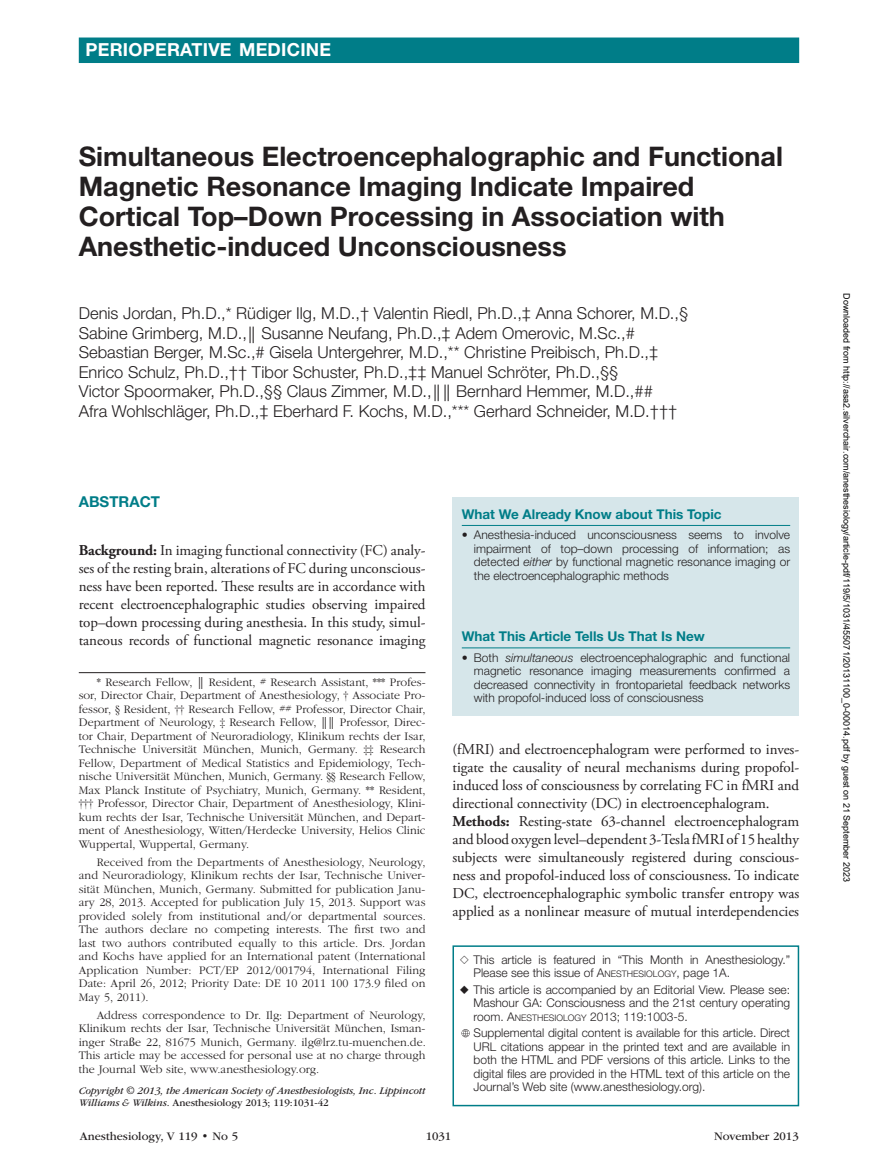
<style>
.page{position:relative;width:878px;height:1175px;background:#fff}
.page>*{position:absolute;margin:0;border:0;box-sizing:border-box;transform-origin:0 0}
.t1{font:700 27px/30px "Helvetica Neue LT Std";color:#231f20}
.t2{font:700 18px "Helvetica Neue LT Std";letter-spacing:.015em;color:#fff}
.t3{font:300 16.5px/19.5px "Helvetica Neue LT Std";color:#231f20}
.t4{font:15px/18px "Adobe Garamond Pro";letter-spacing:-.005em;color:#231f20;text-align:justify}
.t5{font:700 15px "Helvetica Neue LT Std";color:#007d88}
.t6{font:700 13.5px "Helvetica Neue LT Std";color:#007d88}
.t7{font:300 12px/13.5px "ITC Garamond Std";color:#231f20;text-align:justify}
.t8{font:300 12px/13.5px "Helvetica Neue LT Std";color:#231f20;text-align:justify}
.t9{font:12px "ITC Garamond Std";color:#231f20}
.t10{font:italic 10.5px "ITC Garamond Std";letter-spacing:-.01em;color:#231f20}
.t11{font:10.5px "ITC Garamond Std";letter-spacing:-.01em;color:#231f20}
.t12{font:9px "Arial";color:#000}
.s1{font-family:"Courier Std";font-weight:400}
.s2{font-weight:700}
.s3{font-family:"Gandhari Unicode";font-weight:400}
.s4{font-style:italic}
.s5{font-size:9px}
</style>
<div class="page">
<div style="left:452px;top:497px;width:347px;height:219px;background:#d6e6ea"></div>
<hr style="left:462px;top:525px;width:328px;height:1px;background:#007d88">
<hr style="left:462px;top:647px;width:328px;height:1px;background:#007d88">
<svg style="left:461px;top:1029px;width:8px;height:8px"></svg>
<div style="left:452px;top:945px;width:347px;height:161px;border:2px solid #007d88"></div>
<hr style="left:79px;top:672px;width:346px;height:1px;background:#231f20">
<div style="left:79px;top:38px;width:720px;height:25px;background:#007d88"></div>
<h2 class="t2" style="left:86px;top:38px;width:247px">PERIOPERATIVE MEDICINE</h2>
<h1 class="t1" style="left:79px;top:141px;width:705px">Simultaneous Electroencephalographic and Functional Magnetic Resonance Imaging Indicate Impaired Cortical Top–Down Processing in Association with Anesthetic-induced Unconsciousness</h1>
<p class="t3" style="left:79px;top:303px;width:611px">Denis Jordan, Ph.D.,* Rüdiger Ilg, M.D.,† Valentin Riedl, Ph.D.,‡ Anna Schorer, M.D.,§ Sabine Grimberg, M.D.,<span class="s1">║</span> Susanne Neufang, Ph.D.,‡ Adem Omerovic, M.Sc.,# Sebastian Berger, M.Sc.,# Gisela Untergehrer, M.D.,** Christine Preibisch, Ph.D.,‡ Enrico Schulz, Ph.D.,†† Tibor Schuster, Ph.D.,‡‡ Manuel Schröter, Ph.D.,§§<br>Victor Spoormaker, Ph.D.,§§ Claus Zimmer, M.D.,<span class="s1">║║</span> Bernhard Hemmer, M.D.,##<br>Afra Wohlschläger, Ph.D.,‡ Eberhard F. Kochs, M.D.,*** Gerhard Schneider, M.D.†††</p>
<p class="t5" style="left:79px;top:493px;width:83px">ABSTRACT</p>
<p class="t4" style="left:79px;top:542px;width:348px"><span class="s2">Background:</span> In imaging functional connectivity (FC) analy&shy;ses of the resting brain, alterations of FC during unconscious&shy;ness have been reported. These results are in accordance with recent electroencephalographic studies observing impaired top–down processing during anesthesia. In this study, simul&shy;taneous records of functional magnetic resonance imaging</p>
<p class="t7" style="left:79px;top:675px;width:348px;text-indent:18px">* Research Fellow, <span class="s1">║</span> Resident, # Research Assistant, *** Profes&shy;sor, Director Chair, Department of Anesthesiology, † Associate Pro&shy;fessor, § Resident, †† Research Fellow, ## Professor, Director Chair, Department of Neurology, ‡ Research Fellow, <span class="s1">║║</span> Professor, Direc&shy;tor Chair, Department of Neuroradiology, Klinikum rechts der Isar, Technische Universität München, Munich, Germany. ‡‡ Research Fellow, Department of Medical Statistics and Epidemiology, Tech&shy;nische Universität München, Munich, Germany. §§ Research Fellow, Max Planck Institute of Psychiatry, Munich, Germany. ** Resident, ††† Professor, Director Chair, Department of Anesthesiology, Klini&shy;kum rechts der Isar, Technische Universität München, and Depart&shy;ment of Anesthesiology, Witten/Herdecke University, Helios Clinic Wuppertal, Wuppertal, Germany.</p>
<p class="t7" style="left:79px;top:855px;width:348px;text-indent:18px">Received from the Departments of Anesthesiology, Neurology, and Neuroradiology, Klinikum rechts der Isar, Technische Univer&shy;sität München, Munich, Germany. Submitted for publication Janu&shy;ary 28, 2013. Accepted for publication July 15, 2013. Support was provided solely from institutional and/or departmental sources.<br>The authors declare no competing interests. The first two and last two authors contributed equally to this article. Drs. Jordan and Kochs have applied for an International patent (International Application Number: PCT/EP 2012/001794, International Filing Date: April 26, 2012; Priority Date: DE 10 2011 100 173.9 filed on May 5, 2011).</p>
<p class="t7" style="left:79px;top:1008px;width:348px;text-indent:18px">Address correspondence to Dr. Ilg: Department of Neurology, Klinikum rechts der Isar, Technische Universität München, Isman&shy;inger Stra<span class="s3">ß</span>e 22, 81675 Munich, Germany. ilg@lrz.tu-muenchen.de.<br>This article may be accessed for personal use at no charge through the Journal Web site, www.anesthesiology.org.</p>
<p class="t6" style="left:462px;top:506px;width:261px">What We Already Know about This Topic</p>
<p class="t8" style="left:474px;top:528px;width:318px;text-indent:-12px">• Anesthesia-induced unconsciousness seems to involve impairment of top–down processing of information; as detected <span class="s4">either</span> by functional magnetic resonance imaging or the electroencephalographic methods</p>
<p class="t6" style="left:462px;top:628px;width:244px">What This Article Tells Us That Is New</p>
<p class="t8" style="left:474px;top:650px;width:318px;text-indent:-12px">• Both <span class="s4">simultaneous</span> electroencephalographic and functional magnetic resonance imaging measurements confirmed a decreased connectivity in frontoparietal feedback networks with propofol-induced loss of consciousness</p>
<p class="t4" style="left:452px;top:740px;width:348px;text-align:left">(fMRI) and electroencephalogram were performed to inves&shy;tigate the causality of neural mechanisms during propofol&shy;induced loss of consciousness by correlating FC in fMRI and directional connectivity (DC) in electroencephalogram.<br><span class="s2">Methods:</span> Resting-state 63-channel electroencephalogram and blood oxygen level–dependent 3-Tesla fMRI of 15 healthy subjects were simultaneously registered during conscious&shy;ness and propofol-induced loss of consciousness. To indicate DC, electroencephalographic symbolic transfer entropy was applied as a nonlinear measure of mutual interdependencies</p>
<p class="t8" style="left:473px;top:952px;width:318px;text-indent:-12px"><span class="s3">◇</span> This article is featured in “This Month in Anesthesiology.”<br>Please see this issue of A<span class="s5">nesthesiology</span>, page 1A.</p>
<p class="t8" style="left:473px;top:982px;width:318px;text-indent:-12px"><span class="s3">◆</span> This article is accompanied by an Editorial View. Please see:<br>Mashour GA: Consciousness and the 21st century operating room. A<span class="s5">nesthesiology</span> 2013; 119:1003-5.</p>
<p class="t8" style="left:473px;top:1026px;width:318px">Supplemental digital content is available for this article. Direct URL citations appear in the printed text and are available in both the HTML and PDF versions of this article. Links to the digital files are provided in the HTML text of this article on the</p>
<p class="t10" style="left:79px;top:1084px;width:348px">Copyright © 2013, the American Society of Anesthesiologists, Inc. Lippincott</p>
<p class="t8" style="left:473px;top:1080px;width:233px">Journal’s Web site (www.anesthesiology.org).</p>
<p class="t11" style="left:79px;top:1096px;width:251px"><span class="s4">Williams &amp; Wilkins.</span> Anesthesiology 2013; 119:1031-42</p>
<p class="t9" style="left:80px;top:1130px;width:160px">Anesthesiology, V 119 • No 5</p>
<p class="t9" style="left:426px;top:1130px;width:27px">1031</p>
<p class="t9" style="left:714px;top:1130px;width:86px">November 2013</p>
<p class="t12" style="left:850px;top:293px;width:590px;rotate:90deg">Downloaded from http://asa2.silverchair.com/anesthesiology/article-pdf/119/5/1031/455071/20131100_0-00014.pdf by guest on 21 September 2023</p>
</div>
